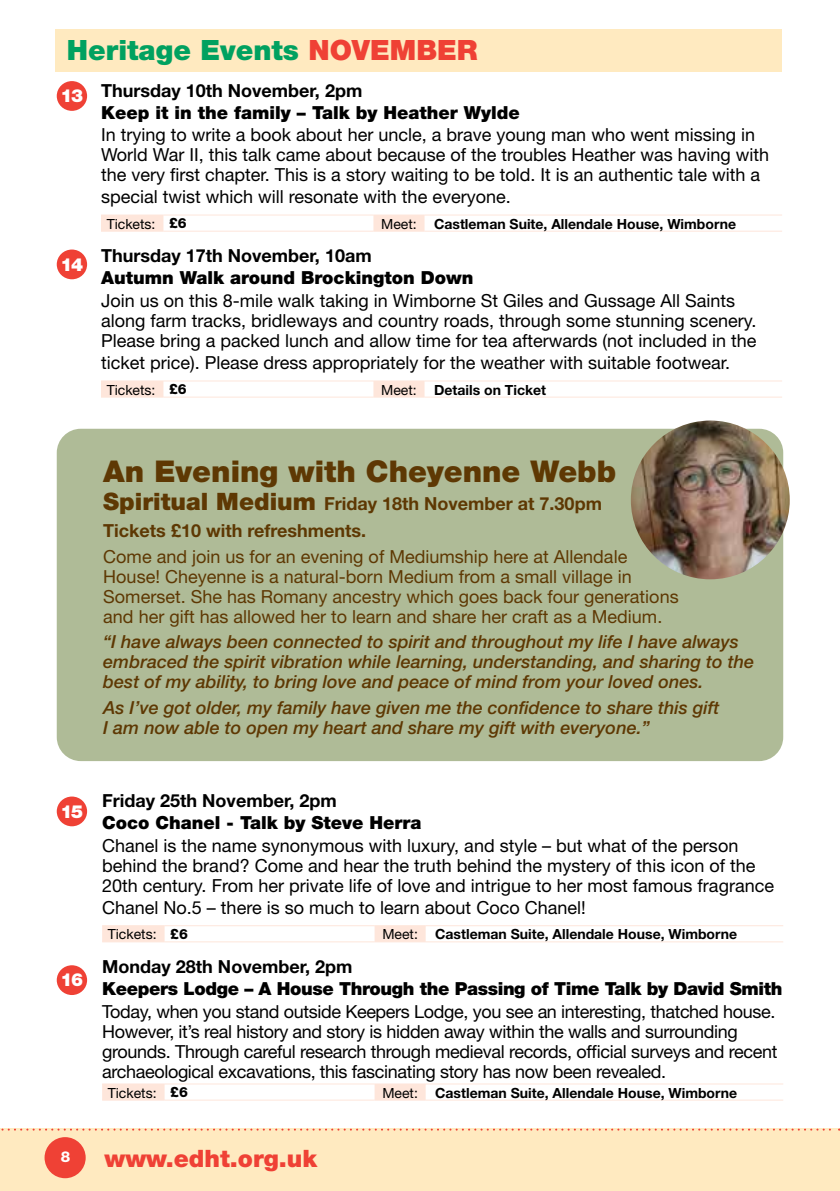
<style>
.page{position:relative;width:840px;height:1191px;background:#fff}
.page>*{position:absolute;margin:0;border:0;box-sizing:border-box;transform-origin:0 0}
.t1{font:900 30px "Helvetica Neue LT";color:#5e3803}
.t2{font:900 28px "Helvetica Neue LT";color:#00a160}
.t3{font:900 24px "Helvetica Neue LT";color:#ef4135}
.t4{font:18px/20px "Helvetica Neue LT";color:#000}
.t5{font:italic 500 18px/20px "Helvetica Neue LT";color:#5e3803}
.t6{font:18px/20px "Helvetica Neue LT";letter-spacing:-.02em;color:#000}
.t7{font:18px/20px "Helvetica Neue LT";color:#5e3803}
.t8{font:900 18px "Helvetica Neue LT";color:#000}
.t9{font:700 18px "Helvetica Neue LT";color:#000}
.t10{font:700 18px/26.4px "Helvetica Neue LT";color:#5e3803}
.t11{font:900 18px "Helvetica Neue LT";letter-spacing:-.02em;color:#000}
.t12{font:900 18px "Helvetica Neue LT";letter-spacing:-.075em;color:#fff}
.t13{font:800 15px "Helvetica Neue LT";color:#fff}
.t14{font:700 14px "Helvetica Neue LT";color:#000}
.t15{font:14px "Helvetica Neue LT";color:#000}
.s1{color:#ef4135}
.s2{font-weight:800}
.s3{font-weight:400}
.s4{font-weight:900;font-size:24px}
</style>
<div class="page">
<div style="left:57px;top:429px;width:725px;height:332px;background:#afbb97;border-radius:24px"></div>
<div style="left:56px;top:30px;width:725px;height:42px;background:#ffeac0"></div>
<svg style="left:101px;top:216px;width:323px;height:15px"></svg>
<hr style="left:101px;top:215px;width:62px;height:1px;background:#fee6db">
<hr style="left:163px;top:215px;width:210px;height:1px;background:#fee6db">
<hr style="left:373px;top:215px;width:51px;height:1px;background:#fee6db">
<hr style="left:424px;top:215px;width:357px;height:1px;background:#fee6db">
<hr style="left:101px;top:231px;width:62px;height:1px;background:#fee6db">
<hr style="left:163px;top:231px;width:210px;height:1px;background:#fee6db">
<hr style="left:373px;top:231px;width:51px;height:1px;background:#fee6db">
<hr style="left:424px;top:231px;width:357px;height:1px;background:#fee6db">
<svg style="left:101px;top:382px;width:323px;height:15px"></svg>
<hr style="left:101px;top:381px;width:62px;height:1px;background:#fee6db">
<hr style="left:163px;top:381px;width:210px;height:1px;background:#fee6db">
<hr style="left:373px;top:381px;width:51px;height:1px;background:#fee6db">
<hr style="left:424px;top:381px;width:357px;height:1px;background:#fee6db">
<hr style="left:101px;top:397px;width:62px;height:1px;background:#fee6db">
<hr style="left:163px;top:397px;width:210px;height:1px;background:#fee6db">
<hr style="left:373px;top:397px;width:51px;height:1px;background:#fee6db">
<hr style="left:424px;top:397px;width:357px;height:1px;background:#fee6db">
<svg style="left:102px;top:926px;width:323px;height:15px"></svg>
<hr style="left:102px;top:925px;width:62px;height:1px;background:#fee6db">
<hr style="left:164px;top:925px;width:210px;height:1px;background:#fee6db">
<hr style="left:374px;top:925px;width:51px;height:1px;background:#fee6db">
<hr style="left:425px;top:925px;width:357px;height:1px;background:#fee6db">
<hr style="left:102px;top:941px;width:62px;height:1px;background:#fee6db">
<hr style="left:164px;top:941px;width:210px;height:1px;background:#fee6db">
<hr style="left:374px;top:941px;width:51px;height:1px;background:#fee6db">
<hr style="left:425px;top:941px;width:357px;height:1px;background:#fee6db">
<svg style="left:102px;top:1084px;width:323px;height:15px"></svg>
<hr style="left:102px;top:1083px;width:62px;height:1px;background:#fee6db">
<hr style="left:164px;top:1083px;width:210px;height:1px;background:#fee6db">
<hr style="left:374px;top:1083px;width:51px;height:1px;background:#fee6db">
<hr style="left:425px;top:1083px;width:357px;height:1px;background:#fee6db">
<hr style="left:102px;top:1099px;width:62px;height:1px;background:#fee6db">
<hr style="left:164px;top:1099px;width:210px;height:1px;background:#fee6db">
<hr style="left:374px;top:1099px;width:51px;height:1px;background:#fee6db">
<hr style="left:425px;top:1099px;width:357px;height:1px;background:#fee6db">
<div style="left:57px;top:249px;width:30px;height:30px;background:#ef4135;border-radius:50%"></div>
<div style="left:57px;top:796px;width:30px;height:30px;background:#ef4135;border-radius:50%"></div>
<div style="left:57px;top:965px;width:30px;height:30px;background:#ef4135;border-radius:50%"></div>
<div style="left:57px;top:81px;width:30px;height:30px;background:#ef4135;border-radius:50%"></div>
<img style="left:630px;top:420px;width:159px;height:159px;border-radius:79px">
<div style="left:0;top:1128px;width:839px;height:63px;background:#ffeac0"></div>
<div style="left:45px;top:1137px;width:41px;height:41px;background:#ef4135;border-radius:50%"></div>
<svg style="left:1px;top:1128px;width:838px;height:2px"></svg>
<h2 class="t2" style="left:67px;top:33px;width:412px">Heritage Events <span class="s1">NOVEMBER</span></h2>
<p class="t9" style="left:101px;top:79px;width:263px">Thursday 10th November, 2pm</p>
<p class="t8" style="left:101px;top:101px;width:420px">Keep it in the family – Talk by Heather Wylde</p>
<p class="t4" style="left:101px;top:125px;width:669px">In trying to write a book about her uncle, a brave young man who went missing in<br>World War II, this talk came about because of the troubles Heather was having with the very first chapter. This is a story waiting to be told. It is an authentic tale with a</p>
<p class="t4" style="left:101px;top:187px;width:411px">special twist which will resonate with the everyone.</p>
<p class="t15" style="left:107px;top:215px;width:81px">Tickets: <span class="s2">£6</span></p>
<p class="t14" style="left:381px;top:215px;width:356px"><span class="s3">Meet:</span> Castleman Suite, Allendale House, Wimborne</p>
<p class="t9" style="left:101px;top:245px;width:272px">Thursday 17th November, 10am</p>
<p class="t8" style="left:101px;top:267px;width:374px">Autumn Walk around Brockington Down</p>
<p class="t4" style="left:101px;top:291px;width:656px">Join us on this 8-mile walk taking in Wimborne St Giles and Gussage All Saints along farm tracks, bridleways and country roads, through some stunning scenery.<br>Please bring a packed lunch and allow time for tea afterwards (not included in the</p>
<p class="t4" style="left:101px;top:353px;width:630px">ticket price). Please dress appropriately for the weather with suitable footwear.</p>
<p class="t15" style="left:107px;top:381px;width:81px">Tickets: <span class="s2">£6</span></p>
<p class="t14" style="left:381px;top:381px;width:166px"><span class="s3">Meet:</span> Details on Ticket</p>
<p class="t12" style="left:60px;top:85px;width:24px">13</p>
<p class="t12" style="left:60px;top:253px;width:24px">14</p>
<h1 class="t1" style="left:103px;top:454px;width:514px">An Evening with Cheyenne Webb</h1>
<p class="t10" style="left:103px;top:490px;width:500px"><span class="s4">Spiritual Medium</span> Friday 18th November at 7.30pm<br>Tickets £10 with refreshments.</p>
<p class="t7" style="left:103px;top:546px;width:576px">Come and join us for an evening of Mediumship here at Allendale House! Cheyenne is a natural-born Medium from a small village in Somerset. She has Romany ancestry which goes back four generations and her gift has allowed her to learn and share her craft as a Medium.</p>
<p class="t5" style="left:103px;top:632px;width:652px">“I have always been connected to spirit and throughout my life I have always embraced the spirit vibration while learning, understanding, and sharing to the best of my ability, to bring love and peace of mind from your loved ones.</p>
<p class="t5" style="left:103px;top:697px;width:617px">As I’ve got older, my family have given me the confidence to share this gift<br>I am now able to open my heart and share my gift with everyone.”</p>
<p class="t12" style="left:60px;top:800px;width:24px">15</p>
<p class="t12" style="left:60px;top:969px;width:24px">16</p>
<p class="t9" style="left:102px;top:789px;width:236px">Friday 25th November, 2pm</p>
<p class="t8" style="left:102px;top:812px;width:321px">Coco Chanel - Talk by Steve Herra</p>
<p class="t4" style="left:102px;top:835px;width:673px">Chanel is the name synonymous with luxury, and style – but what of the person behind the brand? Come and hear the truth behind the mystery of this icon of the<br>20th century. From her private life of love and intrigue to her most famous fragrance</p>
<p class="t4" style="left:102px;top:897px;width:485px">Chanel No.5 – there is so much to learn about Coco Chanel!</p>
<p class="t15" style="left:108px;top:926px;width:81px">Tickets: <span class="s2">£6</span></p>
<p class="t14" style="left:382px;top:925px;width:356px"><span class="s3">Meet:</span> Castleman Suite, Allendale House, Wimborne</p>
<p class="t9" style="left:102px;top:955px;width:252px">Monday 28th November, 2pm</p>
<p class="t11" style="left:102px;top:978px;width:681px">Keepers Lodge – A House Through the Passing of Time Talk by David Smith</p>
<p class="t6" style="left:102px;top:1001px;width:676px">Today, when you stand outside Keepers Lodge, you see an interesting, thatched house.<br>However, it’s real history and story is hidden away within the walls and surrounding grounds. Through careful research through medieval records, official surveys and recent archaeological excavations, this fascinating story has now been revealed.</p>
<p class="t15" style="left:108px;top:1084px;width:81px">Tickets: <span class="s2">£6</span></p>
<p class="t14" style="left:382px;top:1083px;width:356px"><span class="s3">Meet:</span> Castleman Suite, Allendale House, Wimborne</p>
<p class="t13" style="left:61px;top:1148px;width:11px">8</p>
<h3 class="t3" style="left:104px;top:1144px;width:214px">www.edht.org.uk</h3>
</div>
